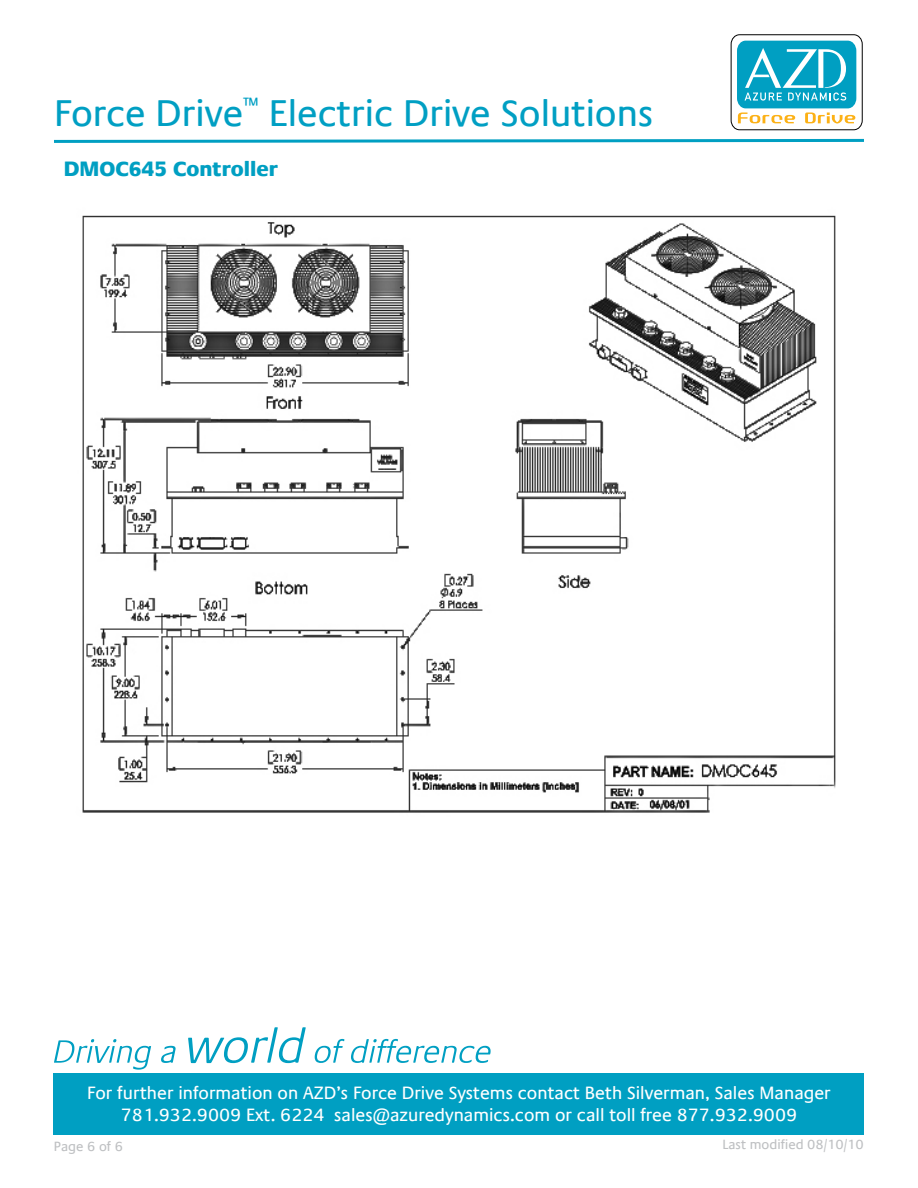
<style>
.page{position:relative;width:918px;height:1188px;background:#fff}
.page>*{position:absolute;margin:0;border:0;box-sizing:border-box;transform-origin:0 0}
.t1{font:37.5px "Praxis Com";color:#009fc3}
.t2{font:800 21px "Praxis Com";color:#009fc2}
.t3{font:18px/21.6px "Praxis Com";color:#fff;text-align:center}
.t4{font:16.5px "Praxis Com";color:#009fc3}
.t5{font:13.5px "Praxis Com";color:#bec0c2}
</style>
<div class="page">
<svg style="left:54px;top:1039px;width:97px;height:31px"></svg>
<svg style="left:161px;top:1046px;width:15px;height:17px"></svg>
<svg style="left:188px;top:1027px;width:118px;height:36px"></svg>
<svg style="left:315px;top:1039px;width:29px;height:24px"></svg>
<svg style="left:351px;top:1039px;width:140px;height:24px"></svg>
<svg style="left:54px;top:138px;width:810px;height:5px"></svg>
<div style="left:54px;top:1073px;width:810px;height:61px;background:#009fc2"></div>
<div style="left:731px;top:35px;width:131px;height:95px;border:1px solid #000;border-radius:9px"></div>
<svg style="left:737px;top:41px;width:119px;height:83px"></svg>
<img style="left:82px;top:215px;width:754px;height:598px">
<h1 class="t1" style="left:54px;top:91px;width:191px">Force Drive</h1>
<p class="t4" style="left:243px;top:94px;width:17px">™</p>
<h1 class="t1" style="left:269px;top:91px;width:386px">Electric Drive Solutions</h1>
<p class="t2" style="left:64px;top:156px;width:216px">DMOC645 Controller</p>
<p class="t3" style="left:87px;top:1083px;width:745px">For further information on AZD’s Force Drive Systems contact Beth Silverman, Sales Manager<br>781.932.9009 Ext. 6224 sales@azuredynamics.com or call toll free 877.932.9009</p>
<p class="t5" style="left:54px;top:1138px;width:71px">Page of 6</p>
<p class="t5" style="left:722px;top:1137px;width:143px">Last modified 08/10/10</p>
</div>
